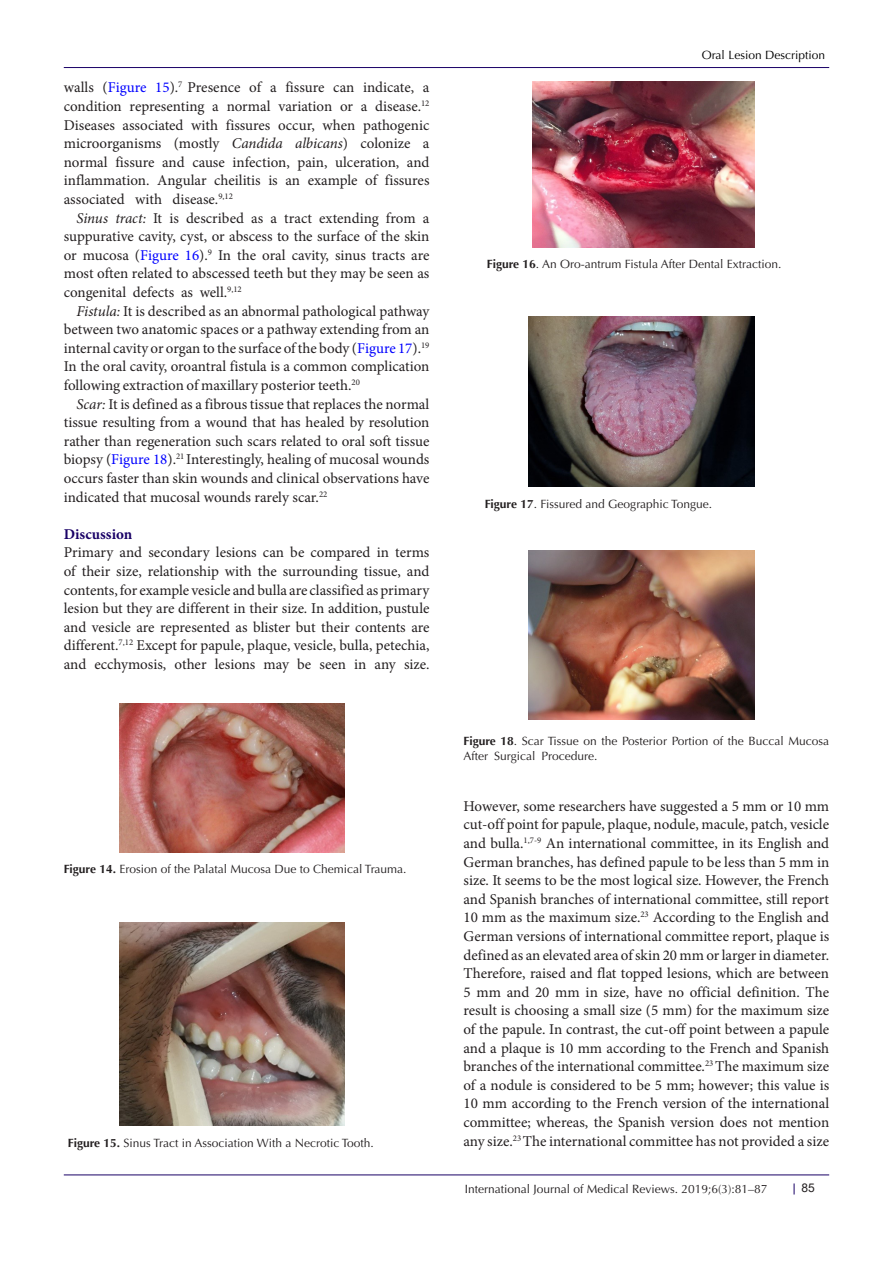
<style>
.page{position:relative;width:893px;height:1263px;background:#fff}
.page>*{position:absolute;margin:0;border:0;box-sizing:border-box;transform-origin:0 0}
.t1{font:15px/18.6px "Minion Pro";color:#231f20;text-align:justify}
.t2{font:700 15px "Minion Pro";color:#190066}
.t3{font:12px/15px "Optima LT Std";color:#231f20}
.t4{font:12px "Optima LT Std";color:#000001}
.t5{font:12px "Arial";color:#231f20}
.s1{color:#00f}
.s2{font-style:italic}
.s3{font-weight:700}
</style>
<div class="page">
<hr style="left:64px;top:67px;width:765px;height:1px;background:#190066">
<hr style="left:64px;top:1175px;width:765px;height:1px;background:#190066">
<img style="left:120px;top:703px;width:224px;height:150px">
<img style="left:120px;top:923px;width:224px;height:202px">
<img style="left:533px;top:81px;width:222px;height:167px">
<img style="left:529px;top:317px;width:226px;height:169px">
<img style="left:529px;top:550px;width:226px;height:170px">
<p class="t1" style="left:64px;top:78px;width:367px">walls (<span class="s1">Figure 15</span>).<sup>7</sup> Presence of a fissure can indicate, a condition representing a normal variation or a disease.<sup>12<br></sup>Diseases associated with fissures occur, when pathogenic microorganisms (mostly <span class="s2">Candida albicans</span>) colonize a normal fissure and cause infection, pain, ulceration, and inflammation. Angular cheilitis is an example of fissures associated with disease.<sup>9,12</sup></p>
<p class="t1" style="left:64px;top:209px;width:367px;text-indent:13px"><span class="s2">Sinus tract:</span> It is described as a tract extending from a suppurative cavity, cyst, or abscess to the surface of the skin or mucosa (<span class="s1">Figure 16</span>).<sup>9</sup> In the oral cavity, sinus tracts are most often related to abscessed teeth but they may be seen as congenital defects as well.<sup>9,12</sup></p>
<p class="t1" style="left:64px;top:302px;width:367px;text-indent:13px"><span class="s2">Fistula:</span> It is described as an abnormal pathological pathway between two anatomic spaces or a pathway extending from an internal cavity or organ to the surface of the body (<span class="s1">Figure 17</span>).<sup>19<br></sup>In the oral cavity, oroantral fistula is a common complication following extraction of maxillary posterior teeth.<sup>20</sup></p>
<p class="t1" style="left:64px;top:395px;width:367px;text-indent:13px"><span class="s2">Scar:</span> It is defined as a fibrous tissue that replaces the normal tissue resulting from a wound that has healed by resolution rather than regeneration such scars related to oral soft tissue biopsy (<span class="s1">Figure 18</span>).<sup>21</sup> Interestingly, healing of mucosal wounds occurs faster than skin wounds and clinical observations have indicated that mucosal wounds rarely scar.<sup>22</sup></p>
<p class="t2" style="left:64px;top:523px;width:70px">Discussion</p>
<p class="t1" style="left:64px;top:543px;width:367px">Primary and secondary lesions can be compared in terms of their size, relationship with the surrounding tissue, and contents, for example vesicle and bulla are classified as primary lesion but they are different in their size. In addition, pustule and vesicle are represented as blister but their contents are different.<sup>7,12</sup> Except for papule, plaque, vesicle, bulla, petechia, and ecchymosis, other lesions may be seen in any size.</p>
<p class="t3" style="left:64px;top:862px;width:344px"><span class="s3">Figure 14.</span> Erosion of the Palatal Mucosa Due to Chemical Trauma.</p>
<p class="t3" style="left:68px;top:1136px;width:308px"><span class="s3">Figure 15.</span> Sinus Tract in Association With a Necrotic Tooth.</p>
<p class="t4" style="left:702px;top:48px;width:125px">Oral Lesion Description</p>
<p class="t3" style="left:487px;top:256px;width:296px"><span class="s3">Figure 16</span>. An Oro-antrum Fistula After Dental Extraction.</p>
<p class="t3" style="left:485px;top:497px;width:229px"><span class="s3">Figure 17</span>. Fissured and Geographic Tongue.</p>
<p class="t3" style="left:463px;top:734px;width:367px"><span class="s3">Figure 18</span>. Scar Tissue on the Posterior Portion of the Buccal Mucosa<br>After Surgical Procedure.</p>
<p class="t1" style="left:463px;top:797px;width:367px">However, some researchers have suggested a 5 mm or 10 mm cut-off point for papule, plaque, nodule, macule, patch, vesicle and bulla.<sup>1,7-9</sup> An international committee, in its English and German branches, has defined papule to be less than 5 mm in size. It seems to be the most logical size. However, the French and Spanish branches of international committee, still report 10 mm as the maximum size.<sup>23</sup> According to the English and German versions of international committee report, plaque is defined as an elevated area of skin 20 mm or larger in diameter.<br>Therefore, raised and flat topped lesions, which are between 5 mm and 20 mm in size, have no official definition. The result is choosing a small size (5 mm) for the maximum size of the papule. In contrast, the cut-off point between a papule and a plaque is 10 mm according to the French and Spanish branches of the international committee.<sup>23</sup> The maximum size of a nodule is considered to be 5 mm; however; this value is 10 mm according to the French version of the international committee; whereas, the Spanish version does not mention any size.<sup>23</sup> The international committee has not provided a size</p>
<p class="t3" style="left:465px;top:1181px;width:304px">International Journal of Medical Reviews. 2019;6(3):81–87</p>
<p class="t5" style="left:801px;top:1180px;width:15px">85</p>
</div>
